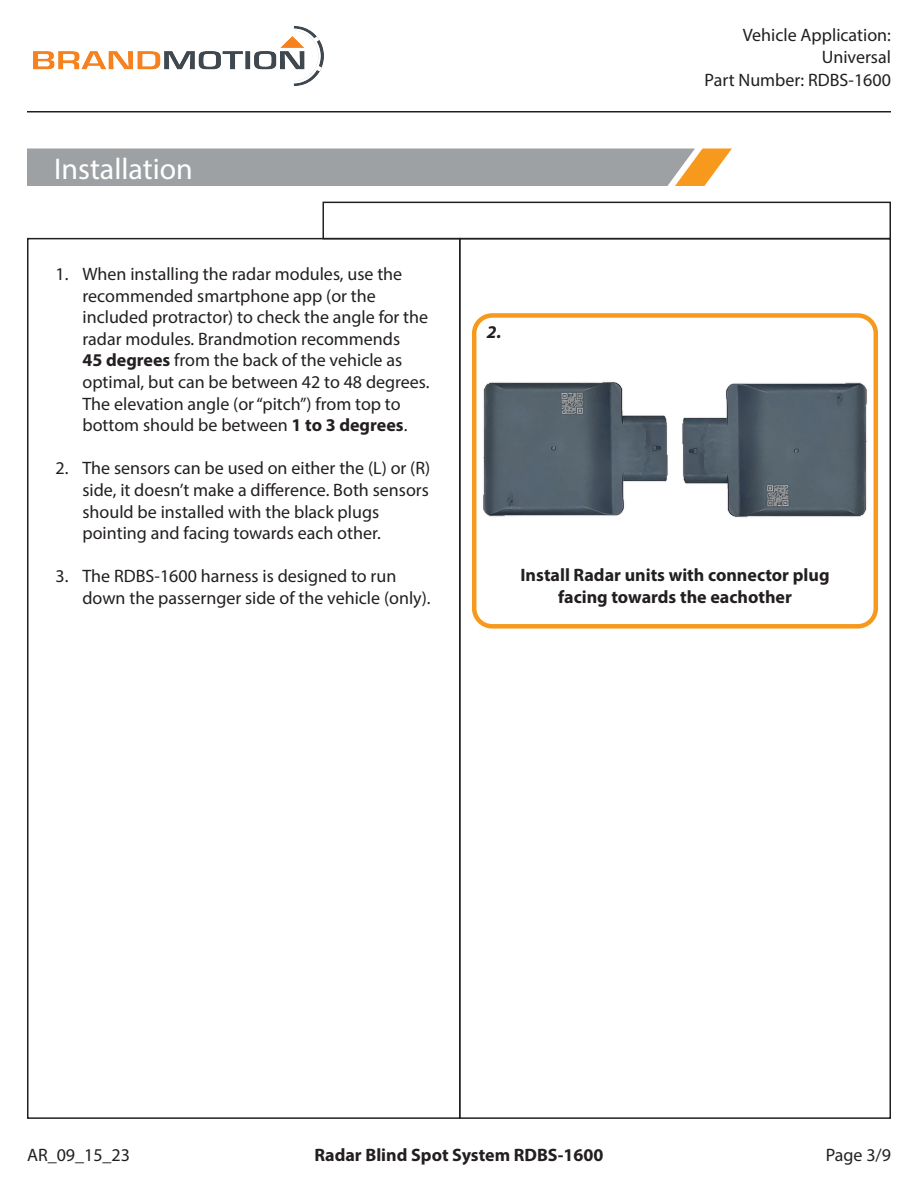
<style>
.page{position:relative;width:918px;height:1188px;background:#fff}
.page>*{position:absolute;margin:0;border:0;box-sizing:border-box;transform-origin:0 0}
.t1{font:30px "Myriad Pro";color:#fff}
.t2{font:18px/21.6px "Myriad Pro";color:#231f20}
.t3{font:700 18px/21.6px "Myriad Pro";color:#231f20;text-align:center}
.t4{font:italic 700 18px "Myriad Pro";color:#231f20}
.s1{font-weight:700}
</style>
<div class="page">
<img style="left:33px;top:27px;width:290px;height:58px">
<hr style="left:27px;top:111px;width:864px;height:1px;background:#231f20">
<div style="left:472px;top:313px;width:406px;height:316px;border:4px solid #f7991c;border-radius:18px"></div>
<svg style="left:27px;top:148px;width:705px;height:38px"></svg>
<div style="left:322px;top:202px;width:569px;height:37px;border:2px solid #231f20"></div>
<div style="left:27px;top:238px;width:433px;height:881px;border:2px solid #231f20"></div>
<img style="left:472px;top:374px;width:406px;height:150px">
<p class="t1" style="left:54px;top:150px;width:140px">Installation</p>
<p class="t2" style="left:705px;top:23px;width:188px;line-height:22.5px;text-align:right">Vehicle Application:<br>Universal<br>Part Number: RDBS-1600</p>
<p class="t2" style="left:82px;top:263px;width:349px;text-indent:-27px">1. When installing the radar modules, use the recommended smartphone app (or the included protractor) to check the angle for the radar modules. Brandmotion recommends<br><span class="s1">45 degrees</span> from the back of the vehicle as optimal, but can be between 42 to 48 degrees.<br>The elevation angle (or “pitch”) from top to bottom should be between <span class="s1">1 to 3 degrees</span>.</p>
<p class="t2" style="left:82px;top:457px;width:349px;text-indent:-27px">2. The sensors can be used on either the (L) or (R) side, it doesn’t make a difference. Both sensors should be installed with the black plugs pointing and facing towards each other.</p>
<p class="t2" style="left:82px;top:565px;width:350px;text-indent:-27px">3. The RDBS-1600 harness is designed to run down the passernger side of the vehicle (only).</p>
<p class="t3" style="left:520px;top:564px;width:311px">Install Radar units with connector plug facing towards the eachother</p>
<p class="t4" style="left:487px;top:320px;width:16px">2.</p>
<p class="t2" style="left:27px;top:1144px;width:105px">AR_09_15_23</p>
<p class="t3" style="left:314px;top:1144px;width:291px">Radar Blind Spot System RDBS-1600</p>
<p class="t2" style="left:826px;top:1144px;width:67px">Page 3/9</p>
</div>
